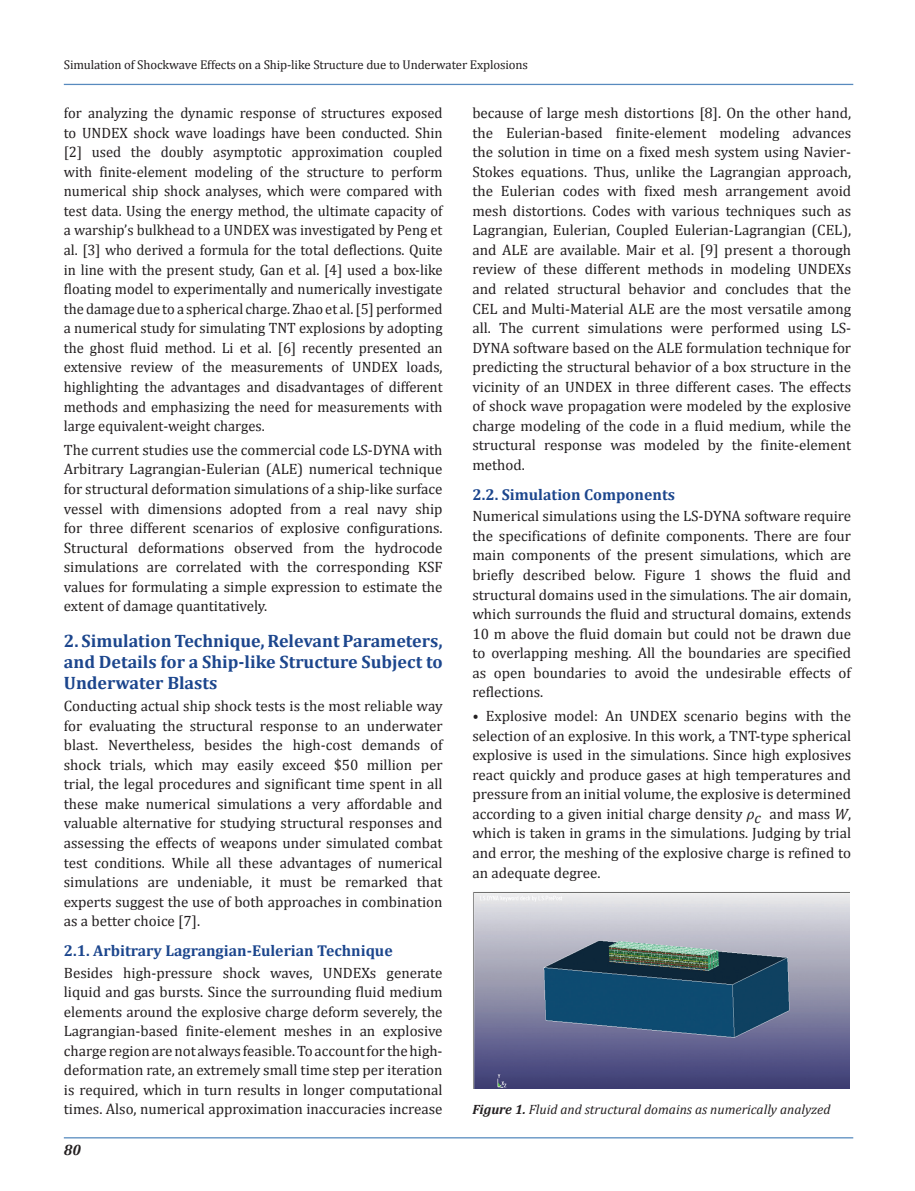
<style>
.page{position:relative;width:915px;height:1191px;background:#fff}
.page>*{position:absolute;margin:0;border:0;box-sizing:border-box;transform-origin:0 0}
.t1{font:700 18px/21px "Cambria";color:#1c468d;text-align:justify}
.t2{font:700 15.75px "Cambria";color:#1c468d}
.t3{font:15px/19.5px "Cambria";color:#231f20;text-align:justify}
.t4{font:italic 700 15px "Cambria";color:#231f20}
.t5{font:italic 13.5px "Cambria";color:#231f20}
.t6{font:12.75px "Cambria";letter-spacing:-.01em;color:#231f20}
.s1{font-family:"Cambria Math"}
.s2{font-style:italic}
.s3{font-weight:700}
</style>
<div class="page">
<hr style="left:64px;top:1137px;width:789px;height:1px;background:#578abe">
<hr style="left:64px;top:84px;width:789px;height:1px;background:#578abe">
<img style="left:473px;top:892px;width:376px;height:196px">
<p class="t6" style="left:64px;top:57px;width:465px">Simulation of Shockwave Effects on a Ship-like Structure due to Underwater Explosions</p>
<p class="t3" style="left:64px;top:103px;width:380px">for analyzing the dynamic response of structures exposed to UNDEX shock wave loadings have been conducted. Shin [2] used the doubly asymptotic approximation coupled with finite-element modeling of the structure to perform numerical ship shock analyses, which were compared with test data. Using the energy method, the ultimate capacity of a warship’s bulkhead to a UNDEX was investigated by Peng et al. [3] who derived a formula for the total deflections. Quite in line with the present study, Gan et al. [4] used a box-like floating model to experimentally and numerically investigate the damage due to a spherical charge. Zhao et al. [5] performed a numerical study for simulating TNT explosions by adopting the ghost fluid method. Li et al. [6] recently presented an extensive review of the measurements of UNDEX loads, highlighting the advantages and disadvantages of different methods and emphasizing the need for measurements with large equivalent-weight charges.</p>
<p class="t3" style="left:64px;top:440px;width:380px">The current studies use the commercial code LS-DYNA with Arbitrary Lagrangian-Eulerian (ALE) numerical technique for structural deformation simulations of a ship-like surface vessel with dimensions adopted from a real navy ship for three different scenarios of explosive configurations.<br>Structural deformations observed from the hydrocode simulations are correlated with the corresponding KSF values for formulating a simple expression to estimate the extent of damage quantitatively.</p>
<p class="t1" style="left:64px;top:630px;width:380px">2. Simulation Technique, Relevant Parameters, and Details for a Ship-like Structure Subject to Underwater Blasts</p>
<p class="t3" style="left:64px;top:696px;width:380px">Conducting actual ship shock tests is the most reliable way for evaluating the structural response to an underwater blast. Nevertheless, besides the high-cost demands of shock trials, which may easily exceed $50 million per trial, the legal procedures and significant time spent in all these make numerical simulations a very affordable and valuable alternative for studying structural responses and assessing the effects of weapons under simulated combat test conditions. While all these advantages of numerical simulations are undeniable, it must be remarked that experts suggest the use of both approaches in combination as a better choice [7].</p>
<p class="t2" style="left:64px;top:939px;width:330px">2.1. Arbitrary Lagrangian-Eulerian Technique</p>
<p class="t3" style="left:64px;top:962px;width:380px">Besides high-pressure shock waves, UNDEXs generate liquid and gas bursts. Since the surrounding fluid medium elements around the explosive charge deform severely, the Lagrangian-based finite-element meshes in an explosive charge region are not always feasible. To account for the high&shy;deformation rate, an extremely small time step per iteration is required, which in turn results in longer computational times. Also, numerical approximation inaccuracies increase</p>
<p class="t3" style="left:472px;top:103px;width:380px">because of large mesh distortions [8]. On the other hand, the Eulerian-based finite-element modeling advances the solution in time on a fixed mesh system using Navier-Stokes equations. Thus, unlike the Lagrangian approach, the Eulerian codes with fixed mesh arrangement avoid mesh distortions. Codes with various techniques such as Lagrangian, Eulerian, Coupled Eulerian-Lagrangian (CEL), and ALE are available. Mair et al. [9] present a thorough review of these different methods in modeling UNDEXs and related structural behavior and concludes that the CEL and Multi-Material ALE are the most versatile among all. The current simulations were performed using LS-DYNA software based on the ALE formulation technique for predicting the structural behavior of a box structure in the vicinity of an UNDEX in three different cases. The effects of shock wave propagation were modeled by the explosive charge modeling of the code in a fluid medium, while the structural response was modeled by the finite-element method.</p>
<p class="t2" style="left:472px;top:483px;width:204px">2.2. Simulation Components</p>
<p class="t3" style="left:472px;top:506px;width:380px">Numerical simulations using the LS-DYNA software require the specifications of definite components. There are four main components of the present simulations, which are briefly described below. Figure 1 shows the fluid and structural domains used in the simulations. The air domain, which surrounds the fluid and structural domains, extends 10 m above the fluid domain but could not be drawn due to overlapping meshing. All the boundaries are specified as open boundaries to avoid the undesirable effects of reflections.</p>
<p class="t3" style="left:472px;top:706px;width:380px"><span class="s1">⦁</span> Explosive model: An UNDEX scenario begins with the selection of an explosive. In this work, a TNT-type spherical explosive is used in the simulations. Since high explosives react quickly and produce gases at high temperatures and pressure from an initial volume, the explosive is determined according to a given initial charge density <span class="s2">ρc</span> and mass <span class="s2">W</span>, which is taken in grams in the simulations. Judging by trial and error, the meshing of the explosive charge is refined to an adequate degree.</p>
<p class="t5" style="left:472px;top:1100px;width:359px"><span class="s3">Figure 1.</span> Fluid and structural domains as numerically analyzed</p>
<p class="t4" style="left:64px;top:1138px;width:19px">80</p>
</div>
